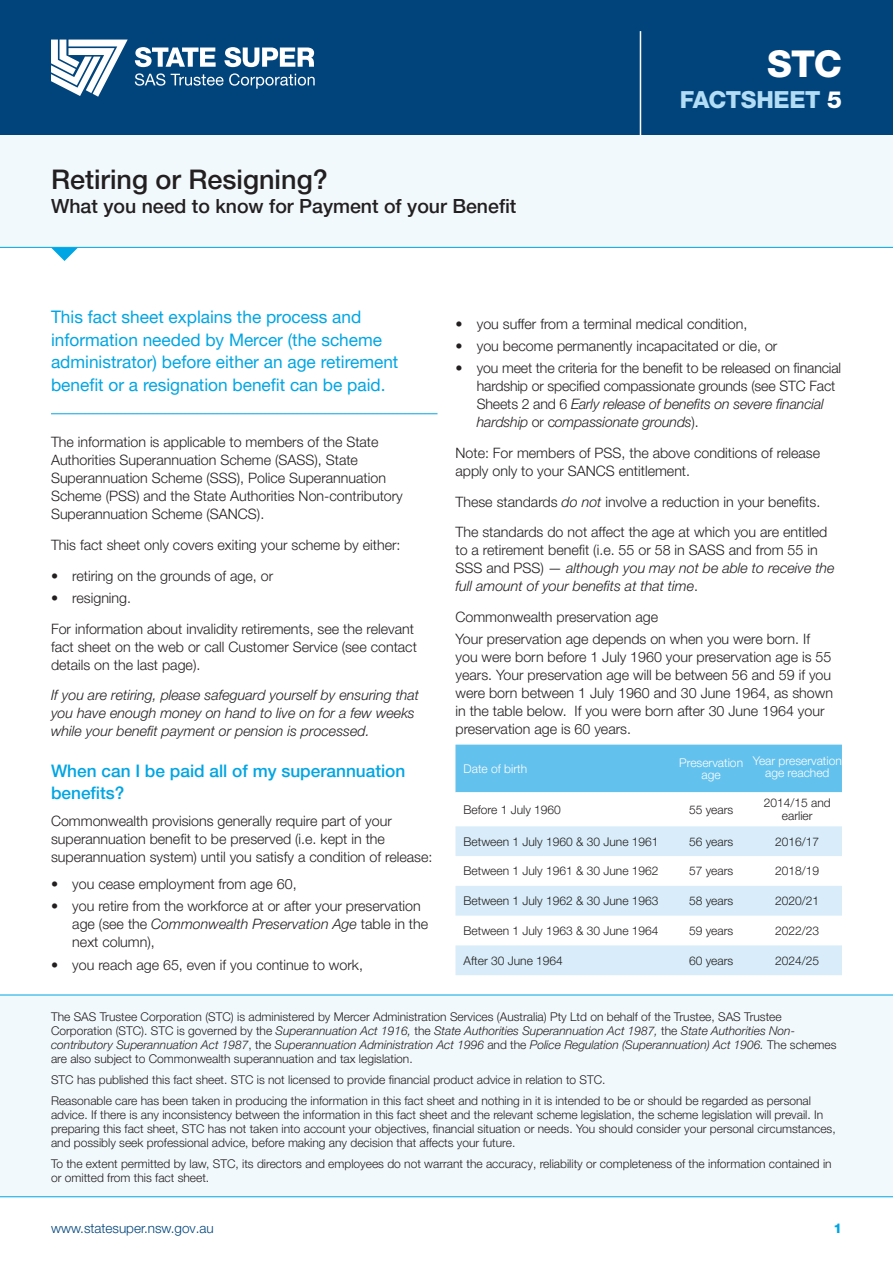
<style>
.page{position:relative;width:893px;height:1263px;background:#fff}
.page>*{position:absolute;margin:0;border:0;box-sizing:border-box;transform-origin:0 0}
.t1{font:800 37.2px "Helvetica Neue LT Std";color:#fff}
.t2{font:500 27px "Helvetica Neue LT Pro";color:#231f20}
.t3{font:800 23.7px "Helvetica Neue LT Std";letter-spacing:-.015em;color:#b3ddf5}
.t4{font:500 19.5px "Helvetica Neue LT Pro";color:#231f20}
.Body_Text_Indent_2{font:17.25px/22.5px "Helvetica Neue LT Pro";color:#00a5e3}
.Body_Text{font:500 17.25px/22.5px "Helvetica Neue LT Pro";color:#00a5e3}
.List{font:300 14.25px/18px "Helvetica Neue LT Pro";color:#231f20}
.Body_Text-2{font:300 14.25px/18px "Helvetica Neue LT Pro";color:#231f20}
.Body_Text-3{font:italic 300 14.25px/18px "Helvetica Neue LT Pro";color:#231f20}
.t5{font:300 13.5px "Helvetica Neue LT Pro";color:#00447b}
.t6{font:800 13.5px "Helvetica Neue LT Std";color:#00a5e3}
.t7{font:300 12px/14.2px "Helvetica Neue LT Pro";color:#231f20}
.Small_text{font:300 12px/12px "Helvetica Neue LT Pro";color:#fff;text-align:center}
.s1{color:#fff}
.s2{font-style:italic}
</style>
<div class="page">
<div style="left:0;top:995px;width:893px;height:201px;background:#f2f9fd"></div>
<div style="left:0;top:135px;width:893px;height:112px;background:#f2f9fd"></div>
<hr style="left:0;top:1196px;width:893px;height:1px;background:#00a5e3">
<svg style="left:51px;top:248px;width:27px;height:13px"></svg>
<hr style="left:0;top:247px;width:893px;height:1px;background:#00a5e3">
<div style="left:0;top:0;width:893px;height:135px;background:#00447b"></div>
<svg style="left:135px;top:47px;width:81px;height:20px"></svg>
<svg style="left:51px;top:40px;width:77px;height:57px"></svg>
<svg style="left:135px;top:73px;width:30px;height:13px"></svg>
<svg style="left:171px;top:73px;width:144px;height:16px"></svg>
<svg style="left:224px;top:47px;width:90px;height:20px"></svg>
<hr style="left:640px;top:31px;width:1px;height:104px;background:#fff">
<hr style="left:0;top:995px;width:893px;height:1px;background:#00a5e3">
<div style="left:455px;top:745px;width:387px;height:48px;background:#63c1ed"></div>
<svg style="left:455px;top:826px;width:387px;height:149px;fill:#d8edf9"></svg>
<hr style="left:51px;top:413px;width:386px;height:1px;background:#00a5e3">
<h1 class="t2" style="left:51px;top:163px;width:278px">Retiring or Resigning?</h1>
<h1 class="t4" style="left:51px;top:194px;width:467px">What you need to know for Payment of your Benefit</h1>
<h1 class="t1" style="left:767px;top:41px;width:76px">STC</h1>
<h3 class="t3" style="left:680px;top:85px;width:164px">FACTSHEET <span class="s1">5</span></h3>
<p class="Body_Text_Indent_2" style="left:51px;top:306px;width:349px">This fact sheet explains the process and information needed by Mercer (the scheme administrator) before either an age retirement benefit or a resignation benefit can be paid.</p>
<p class="List" style="left:51px;top:433px;width:353px">The information is applicable to members of the State Authorities Superannuation Scheme (SASS), State Superannuation Scheme (SSS), Police Superannuation Scheme (PSS) and the State Authorities Non-contributory Superannuation Scheme (SANCS).</p>
<p class="List" style="left:51px;top:536px;width:351px">This fact sheet only covers exiting your scheme by either:</p>
<p class="List" style="left:51px;top:566px;width:224px">• retiring on the grounds of age, or</p>
<p class="List" style="left:51px;top:589px;width:82px">• resigning.</p>
<p class="List" style="left:51px;top:619px;width:367px">For information about invalidity retirements, see the relevant fact sheet on the web or call Customer Service (see contact details on the last page).</p>
<p class="Body_Text-3" style="left:51px;top:686px;width:370px">If you are retiring, please safeguard yourself by ensuring that you have enough money on hand to live on for a few weeks while your benefit payment or pension is processed.</p>
<p class="Body_Text" style="left:51px;top:759px;width:356px">When can I be paid all of my superannuation benefits?</p>
<p class="Body_Text-2" style="left:51px;top:812px;width:383px">Commonwealth provisions generally require part of your superannuation benefit to be preserved (i.e. kept in the superannuation system) until you satisfy a condition of release:</p>
<p class="List" style="left:51px;top:875px;width:247px">• you cease employment from age 60,</p>
<p class="List" style="left:72px;top:897px;width:357px;text-indent:-21px">• you retire from the workforce at or after your preservation age (see the <span class="s2">Commonwealth Preservation Age</span> table in the next column),</p>
<p class="List" style="left:51px;top:955px;width:313px">• you reach age 65, even if you continue to work,</p>
<p class="List" style="left:455px;top:314px;width:293px">• you suffer from a terminal medical condition,</p>
<p class="List" style="left:455px;top:336px;width:323px">• you become permanently incapacitated or die, or</p>
<p class="List" style="left:477px;top:359px;width:366px;text-indent:-21px">• you meet the criteria for the benefit to be released on financial hardship or specified compassionate grounds (see STC Fact Sheets 2 and 6 <span class="s2">Early release of benefits on severe financial hardship</span> or c<span class="s2">ompassionate grounds</span>).</p>
<p class="List" style="left:455px;top:443px;width:366px">Note: For members of PSS, the above conditions of release apply only to your SANCS entitlement.</p>
<p class="List" style="left:455px;top:492px;width:366px">These standards <span class="s2">do not</span> involve a reduction in your benefits.</p>
<p class="List" style="left:455px;top:523px;width:381px">The standards do not affect the age at which you are entitled to a retirement benefit (i.e. 55 or 58 in SASS and from 55 in SSS and PSS) — <span class="s2">although you may not be able to receive the full amount of your benefits at that time</span>.</p>
<p class="List" style="left:455px;top:608px;width:204px">Commonwealth preservation age</p>
<p class="List" style="left:455px;top:630px;width:379px">Your preservation age depends on when you were born. If you were born before 1 July 1960 your preservation age is 55 years. Your preservation age will be between 56 and 59 if you were born between 1 July 1960 and 30 June 1964, as shown in the table below. If you were born after 30 June 1964 your preservation age is 60 years.</p>
<p class="Small_text" style="left:464px;top:762px;width:65px">Date of birth</p>
<p class="Small_text" style="left:679px;top:756px;width:65px">Preservation age</p>
<p class="Small_text" style="left:753px;top:754px;width:90px">Year preservation age reached</p>
<p class="t7" style="left:464px;top:802px;width:99px">Before 1 July 1960</p>
<p class="t7" style="left:689px;top:802px;width:46px">55 years</p>
<p class="t7" style="left:764px;top:795px;width:68px;line-height:13.5px;text-align:center">2014/15 and earlier</p>
<p class="t7" style="left:464px;top:834px;width:196px">Between 1 July 1960 &amp; 30 June 1961</p>
<p class="t7" style="left:689px;top:834px;width:46px">56 years</p>
<p class="t7" style="left:775px;top:834px;width:46px">2016/17</p>
<p class="t7" style="left:464px;top:864px;width:196px">Between 1 July 1961 &amp; 30 June 1962</p>
<p class="t7" style="left:689px;top:864px;width:46px">57 years</p>
<p class="t7" style="left:775px;top:864px;width:46px">2018/19</p>
<p class="t7" style="left:464px;top:893px;width:196px">Between 1 July 1962 &amp; 30 June 1963</p>
<p class="t7" style="left:689px;top:893px;width:46px">58 years</p>
<p class="t7" style="left:775px;top:893px;width:46px">2020/21</p>
<p class="t7" style="left:464px;top:923px;width:196px">Between 1 July 1963 &amp; 30 June 1964</p>
<p class="t7" style="left:689px;top:923px;width:46px">59 years</p>
<p class="t7" style="left:775px;top:923px;width:46px">2022/23</p>
<p class="t7" style="left:464px;top:953px;width:101px">After 30 June 1964</p>
<p class="t7" style="left:689px;top:953px;width:46px">60 years</p>
<p class="t7" style="left:775px;top:953px;width:46px">2024/25</p>
<p class="t7" style="left:51px;top:1009px;width:787px">The SAS Trustee Corporation (STC) is administered by Mercer Administration Services (Australia) Pty Ltd on behalf of the Trustee, SAS Trustee Corporation (STC). STC is governed by the <span class="s2">Superannuation Act 1916,</span> the <span class="s2">State Authorities Superannuation Act 1987,</span> the <span class="s2">State Authorities Non&shy;contributory Superannuation Act 1987</span>, the <span class="s2">Superannuation Administration Act 1996</span> and the <span class="s2">Police Regulation (Superannuation) Act 1906.</span> The schemes are also subject to Commonwealth superannuation and tax legislation.</p>
<p class="t7" style="left:51px;top:1069px;width:761px;line-height:20.7px">STC has published this fact sheet. STC is not licensed to provide financial product advice in relation to STC.<br>Reasonable care has been taken in producing the information in this fact sheet and nothing in it is intended to be or should be regarded as personal</p>
<p class="t7" style="left:51px;top:1107px;width:786px">advice. If there is any inconsistency between the information in this fact sheet and the relevant scheme legislation, the scheme legislation will prevail. In preparing this fact sheet, STC has not taken into account your objectives, financial situation or needs. You should consider your personal circumstances, and possibly seek professional advice, before making any decision that affects your future.</p>
<p class="t7" style="left:51px;top:1156px;width:782px">To the extent permitted by law, STC, its directors and employees do not warrant the accuracy, reliability or completeness of the information contained in or omitted from this fact sheet.</p>
<p class="t5" style="left:51px;top:1220px;width:164px">www.statesuper.nsw.gov.au</p>
<p class="t6" style="left:833px;top:1220px;width:10px">1</p>
</div>
